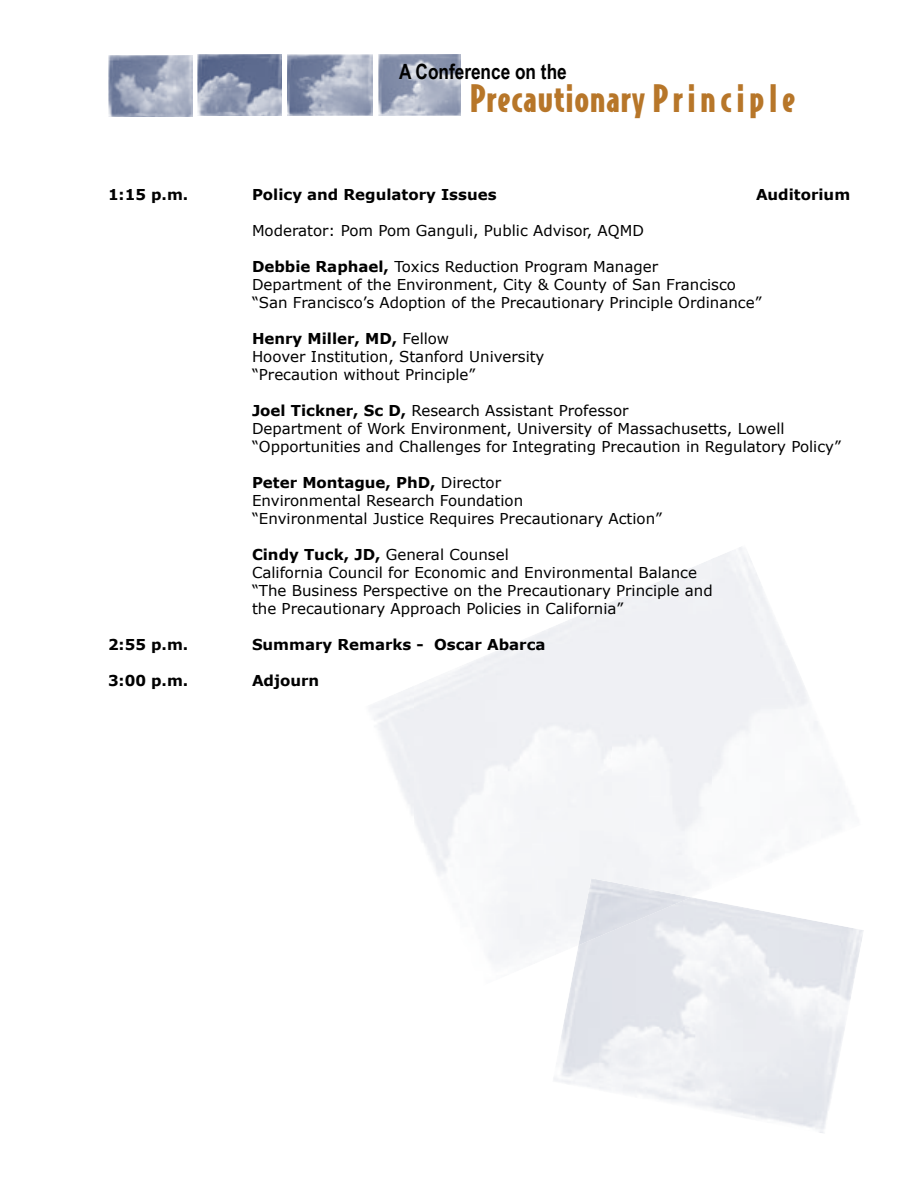
<style>
.page{position:relative;width:918px;height:1188px;background:#fff}
.page>*{position:absolute;margin:0;border:0;box-sizing:border-box;transform-origin:0 0}
.t1{font:900 36px "Bodega Sans";letter-spacing:.025em;color:#b77629}
.t2{font:700 21px "Arial Narrow";color:#010101}
.t3{font:15px/18px "Verdana";color:#010101}
.t4{font:700 15px "Verdana";color:#010101}
.s1{font-weight:700}
</style>
<div class="page">
<img style="left:578px;top:878px;width:113px;height:67px">
<img style="left:109px;top:55px;width:83px;height:62px">
<img style="left:198px;top:54px;width:84px;height:62px">
<img style="left:288px;top:55px;width:84px;height:60px">
<img style="left:379px;top:54px;width:82px;height:61px">
<h2 class="t2" style="left:399px;top:59px;width:169px">A Conference on the</h2>
<h1 class="t1" style="left:470px;top:74px;width:327px">Precautionary Principle</h1>
<p class="t4" style="left:108px;top:185px;width:82px">1:15 p.m.</p>
<p class="t4" style="left:252px;top:185px;width:246px">Policy and Regulatory Issues</p>
<p class="t4" style="left:756px;top:185px;width:96px">Auditorium</p>
<p class="t3" style="left:252px;top:222px;width:393px">Moderator: Pom Pom Ganguli, Public Advisor, AQMD</p>
<p class="t3" style="left:252px;top:258px;width:511px"><span class="s1">Debbie Raphael,</span> Toxics Reduction Program Manager<br>Department of the Environment, City &amp; County of San Francisco “San Francisco’s Adoption of the Precautionary Principle Ordinance”</p>
<p class="t3" style="left:252px;top:330px;width:294px"><span class="s1">Henry Miller, MD,</span> Fellow<br>Hoover Institution, Stanford University “Precaution without Principle”</p>
<p class="t3" style="left:252px;top:402px;width:590px"><span class="s1">Joel Tickner, Sc D,</span> Research Assistant Professor<br>Department of Work Environment, University of Massachusetts, Lowell “Opportunities and Challenges for Integrating Precaution in Regulatory Policy”</p>
<p class="t3" style="left:252px;top:474px;width:412px"><span class="s1">Peter Montague, PhD,</span> Director<br>Environmental Research Foundation<br>“Environmental Justice Requires Precautionary Action”</p>
<p class="t3" style="left:252px;top:546px;width:462px"><span class="s1">Cindy Tuck, JD,</span> General Counsel<br>California Council for Economic and Environmental Balance “The Business Perspective on the Precautionary Principle and the Precautionary Approach Policies in California”</p>
<p class="t4" style="left:108px;top:635px;width:82px">2:55 p.m.</p>
<p class="t4" style="left:252px;top:635px;width:295px">Summary Remarks - Oscar Abarca</p>
<p class="t4" style="left:108px;top:671px;width:82px">3:00 p.m.</p>
<p class="t4" style="left:252px;top:671px;width:69px">Adjourn</p>
</div>
